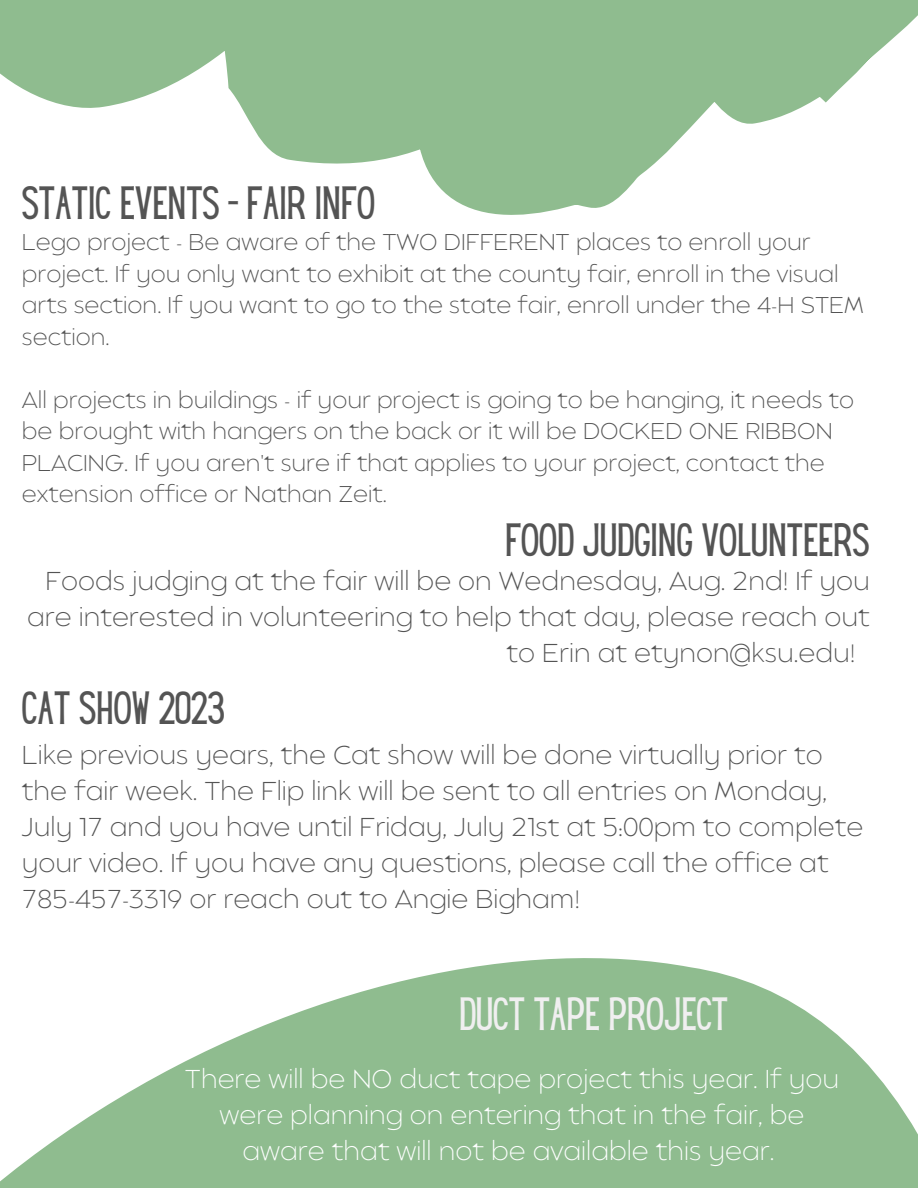
<style>
.page{position:relative;width:918px;height:1188px;background:#fff}
.page>*{position:absolute;margin:0;border:0;box-sizing:border-box;transform-origin:0 0}
.t1{font:40.8px "Hey Gotcha";color:#545454}
.t2{font:40.8px "Hey Gotcha";color:#f0eff0}
.t3{font:200 25.8px/36px "Balgin";color:#545454}
.t4{font:200 25.8px/36px "Balgin";color:#feffff;text-align:center}
.t5{font:200 22.8px/31.5px "Balgin";color:#545454}
</style>
<div class="page">
<svg style="left:0;top:0;width:918px;height:215px;fill:#8fbc8f"></svg>
<svg style="left:0;top:958px;width:918px;height:230px;fill:#8fbc8f"></svg>
<p class="t1" style="left:22px;top:187px;width:353px">STATIC EVENTS - FAIR INFO</p>
<p class="t5" style="left:22px;top:229px;width:843px">Lego project - Be aware of the TWO DIFFERENT places to enroll your project. If you only want to exhibit at the county fair, enroll in the visual arts section. If you want to go to the state fair, enroll under the 4-H STEM section.</p>
<p class="t5" style="left:22px;top:386px;width:834px">All projects in buildings - if your project is going to be hanging, it needs to be brought with hangers on the back or it will be DOCKED ONE RIBBON PLACING. If you aren't sure if that applies to your project, contact the extension office or Nathan Zeit.</p>
<p class="t1" style="left:505px;top:524px;width:365px">FOOD JUDGING VOLUNTEERS</p>
<p class="t3" style="left:45px;top:566px;width:826px">Foods judging at the fair will be on Wednesday, Aug. 2nd! If you</p>
<p class="t3" style="left:27px;top:602px;width:844px">are interested in volunteering to help that day, please reach out</p>
<p class="t3" style="left:507px;top:638px;width:351px">to Erin at etynon@ksu.edu!</p>
<p class="t1" style="left:22px;top:692px;width:204px">CAT SHOW 2023</p>
<p class="t3" style="left:22px;top:739px;width:843px">Like previous years, the Cat show will be done virtually prior to the fair week. The Flip link will be sent to all entries on Monday, July 17 and you have until Friday, July 21st at 5:00pm to complete your video. If you have any questions, please call the office at 785-457-3319 or reach out to Angie Bigham!</p>
<p class="t2" style="left:459px;top:998px;width:269px">DUCT TAPE PROJECT</p>
<p class="t4" style="left:185px;top:1064px;width:656px">There will be NO duct tape project this year. If you were planning on entering that in the fair, be aware that will not be available this year.</p>
</div>
